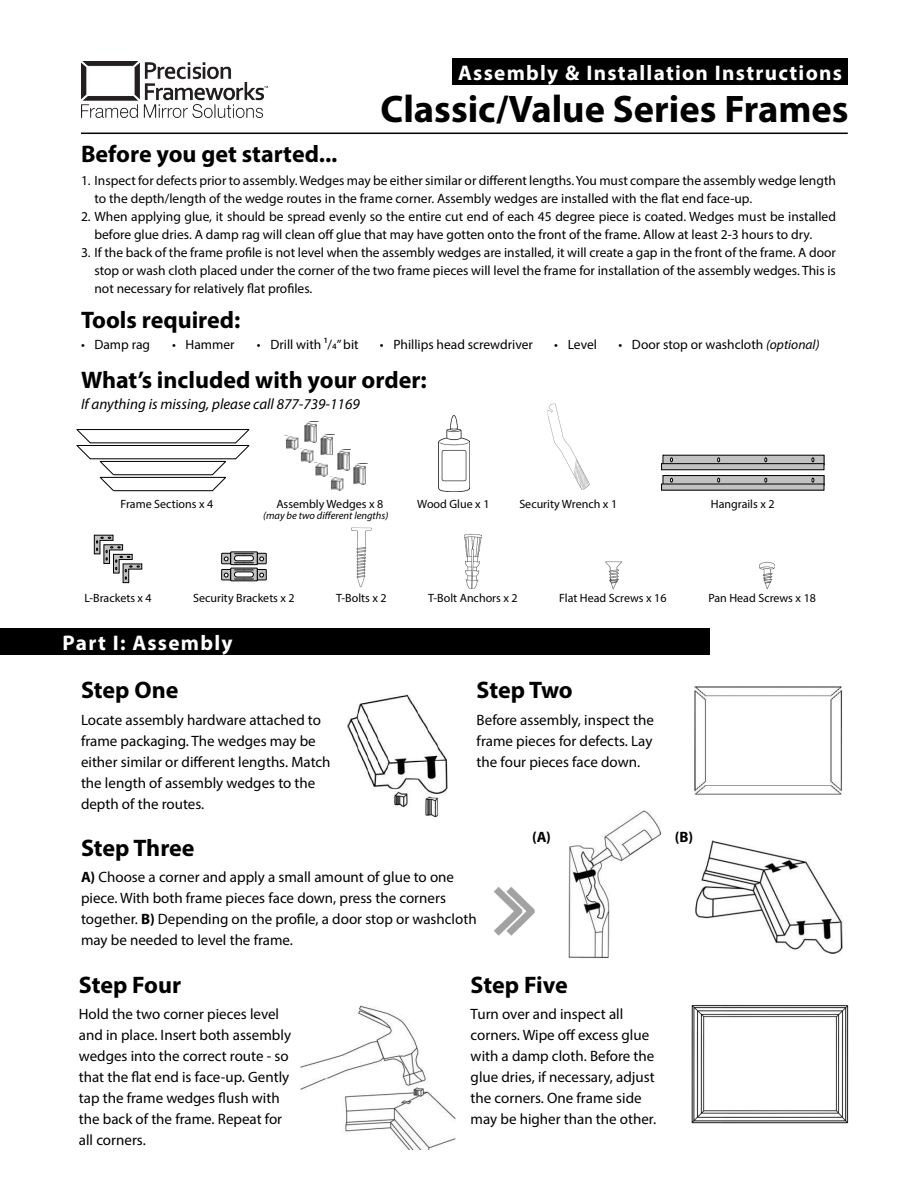
<style>
.page{position:relative;width:918px;height:1188px;background:#fff}
.page>*{position:absolute;margin:0;border:0;box-sizing:border-box;transform-origin:0 0}
.t1{font:700 38.55px "Myriad Pro";color:#000}
.t2{font:700 24px "Myriad Pro";color:#000}
.t3{font:700 21.15px "Myriad Pro";letter-spacing:.06em;color:#fff}
.t4{font:15px/21px "Myriad Pro";color:#000}
.t5{font:italic 15px "Myriad Pro";color:#000}
.t6{font:700 15px "Myriad Pro";color:#000}
.t7{font:13.5px/18px "Myriad Pro";color:#000}
.t8{font:12px "Myriad Pro";color:#000}
.t9{font:italic 10.5px "Myriad Pro";color:#000}
.s1{font-style:italic}
.s2{font-weight:700}
</style>
<div class="page">
<img style="left:81px;top:61px;width:187px;height:56px">
<div style="left:453px;top:58px;width:395px;height:27px;background:#000"></div>
<hr style="left:81px;top:133px;width:767px;height:1px;background:#000">
<img style="left:347px;top:694px;width:101px;height:123px">
<img style="left:694px;top:686px;width:148px;height:109px">
<img style="left:568px;top:810px;width:93px;height:148px">
<img style="left:691px;top:1005px;width:158px;height:119px">
<img style="left:300px;top:1005px;width:156px;height:145px">
<img style="left:494px;top:887px;width:41px;height:49px">
<img style="left:695px;top:840px;width:148px;height:114px">
<div style="left:0;top:628px;width:710px;height:27px;background:#000"></div>
<hr style="left:100px;top:461px;width:126px;height:1px;background:#000">
<hr style="left:114px;top:474px;width:98px;height:1px;background:#000">
<hr style="left:100px;top:477px;width:126px;height:1px;background:#000">
<hr style="left:114px;top:490px;width:98px;height:1px;background:#000">
<svg style="left:211px;top:460px;width:15px;height:32px"></svg>
<svg style="left:99px;top:460px;width:16px;height:32px"></svg>
<hr style="left:77px;top:445px;width:172px;height:1px;background:#000">
<hr style="left:90px;top:458px;width:146px;height:1px;background:#000">
<hr style="left:77px;top:429px;width:172px;height:1px;background:#000">
<hr style="left:90px;top:442px;width:146px;height:1px;background:#000">
<svg style="left:234px;top:429px;width:16px;height:31px"></svg>
<svg style="left:76px;top:429px;width:16px;height:31px"></svg>
<img style="left:304px;top:422px;width:13px;height:20px">
<img style="left:285px;top:436px;width:14px;height:14px">
<img style="left:320px;top:434px;width:15px;height:21px">
<img style="left:299px;top:448px;width:15px;height:15px">
<img style="left:334px;top:450px;width:16px;height:20px">
<img style="left:314px;top:462px;width:14px;height:15px">
<img style="left:353px;top:464px;width:13px;height:20px">
<img style="left:329px;top:476px;width:15px;height:15px">
<img style="left:438px;top:416px;width:32px;height:75px">
<img style="left:547px;top:403px;width:43px;height:87px">
<div style="left:663px;top:455px;width:161px;height:10px;background:#c2c2c2"></div>
<div style="left:663px;top:455px;width:161px;height:10px;border:1px solid #000"></div>
<div style="left:662px;top:464px;width:162px;height:6px;background:#c2c2c2"></div>
<div style="left:661px;top:463px;width:163px;height:7px;border:1px solid #000"></div>
<div style="left:663px;top:476px;width:161px;height:9px;background:#c2c2c2"></div>
<div style="left:663px;top:475px;width:161px;height:10px;border:1px solid #000"></div>
<div style="left:662px;top:484px;width:162px;height:6px;background:#c2c2c2"></div>
<svg style="left:670px;top:478px;width:3px;height:4px"></svg>
<svg style="left:94px;top:535px;width:48px;height:48px"></svg>
<div style="left:230px;top:568px;width:28px;height:13px;border:1px solid #000"></div>
<div style="left:230px;top:552px;width:28px;height:13px;border:1px solid #000"></div>
<svg style="left:221px;top:553px;width:46px;height:27px"></svg>
<img style="left:351px;top:527px;width:21px;height:61px">
<img style="left:464px;top:534px;width:18px;height:55px">
<img style="left:605px;top:561px;width:17px;height:18px">
<img style="left:609px;top:579px;width:10px;height:11px">
<img style="left:759px;top:561px;width:16px;height:18px">
<img style="left:763px;top:579px;width:10px;height:11px">
<p class="t3" style="left:458px;top:59px;width:385px">Assembly &amp; Installation Instructions</p>
<p class="t1" style="left:381px;top:84px;width:470px">Classic/Value Series Frames</p>
<p class="t2" style="left:81px;top:139px;width:258px">Before you get started...</p>
<p class="t7" style="left:94px;top:171px;width:743px;text-indent:-14px">1. Inspect for defects prior to assembly. Wedges may be either similar or different lengths. You must compare the assembly wedge length to the depth/length of the wedge routes in the frame corner. Assembly wedges are installed with the flat end face-up.</p>
<p class="t7" style="left:94px;top:207px;width:743px;text-indent:-14px">2. When applying glue, it should be spread evenly so the entire cut end of each 45 degree piece is coated. Wedges must be installed before glue dries. A damp rag will clean off glue that may have gotten onto the front of the frame. Allow at least 2-3 hours to dry.</p>
<p class="t7" style="left:94px;top:243px;width:743px;text-align:justify;text-indent:-14px">3. If the back of the frame profile is not level when the assembly wedges are installed, it will create a gap in the front of the frame. A door stop or wash cloth placed under the corner of the two frame pieces will level the frame for installation of the assembly wedges. This is not necessary for relatively flat profiles.</p>
<p class="t2" style="left:81px;top:304px;width:161px">Tools required:</p>
<p class="t7" style="left:81px;top:335px;width:71px">• Damp rag</p>
<p class="t7" style="left:172px;top:335px;width:64px">• Hammer</p>
<p class="t7" style="left:257px;top:335px;width:103px">• Drill with 1/4” bit</p>
<p class="t7" style="left:380px;top:335px;width:154px">• Phillips head screwdriver</p>
<p class="t7" style="left:554px;top:335px;width:44px">• Level</p>
<p class="t7" style="left:618px;top:335px;width:203px">• Door stop or washcloth <span class="s1">(optional)</span></p>
<p class="t2" style="left:81px;top:364px;width:347px">What’s included with your order:</p>
<p class="t5" style="left:81px;top:395px;width:280px">If anything is missing, please call 877-739-1169</p>
<p class="t8" style="left:121px;top:496px;width:94px">Frame Sections x 4</p>
<p class="t8" style="left:276px;top:496px;width:109px">Assembly Wedges x 8</p>
<p class="t9" style="left:263px;top:509px;width:127px">(may be two different lengths)</p>
<p class="t8" style="left:417px;top:496px;width:74px">Wood Glue x 1</p>
<p class="t8" style="left:519px;top:496px;width:99px">Security Wrench x 1</p>
<p class="t8" style="left:711px;top:496px;width:65px">Hangrails x 2</p>
<p class="t8" style="left:84px;top:590px;width:69px">L-Brackets x 4</p>
<p class="t8" style="left:193px;top:590px;width:103px">Security Brackets x 2</p>
<p class="t8" style="left:336px;top:591px;width:52px">T-Bolts x 2</p>
<p class="t8" style="left:428px;top:591px;width:91px">T-Bolt Anchors x 2</p>
<p class="t8" style="left:559px;top:591px;width:109px">Flat Head Screws x 16</p>
<p class="t8" style="left:708px;top:590px;width:109px">Pan Head Screws x 18</p>
<p class="t3" style="left:63px;top:629px;width:171px">Part I: Assembly</p>
<p class="t2" style="left:81px;top:674px;width:99px">Step One</p>
<p class="t4" style="left:81px;top:709px;width:251px">Locate assembly hardware attached to frame packaging. The wedges may be either similar or different lengths. Match the length of assembly wedges to the depth of the routes.</p>
<p class="t2" style="left:477px;top:674px;width:98px">Step Two</p>
<p class="t4" style="left:477px;top:709px;width:179px;text-align:justify">Before assembly, inspect the frame pieces for defects. Lay the four pieces face down.</p>
<p class="t6" style="left:532px;top:828px;width:20px">(A)</p>
<p class="t6" style="left:675px;top:828px;width:20px">(B)</p>
<p class="t2" style="left:81px;top:833px;width:115px">Step Three</p>
<p class="t4" style="left:81px;top:866px;width:397px"><span class="s2">A)</span> Choose a corner and apply a small amount of glue to one piece. With both frame pieces face down, press the corners together. <span class="s2">B)</span> Depending on the profile, a door stop or washcloth may be needed to level the frame.</p>
<p class="t2" style="left:79px;top:969px;width:104px">Step Four</p>
<p class="t4" style="left:79px;top:1004px;width:214px">Hold the two corner pieces level and in place. Insert both assembly wedges into the correct route - so that the flat end is face-up. Gently tap the frame wedges flush with the back of the frame. Repeat for all corners.</p>
<p class="t2" style="left:471px;top:969px;width:99px">Step Five</p>
<p class="t4" style="left:471px;top:1004px;width:187px">Turn over and inspect all corners. Wipe off excess glue with a damp cloth. Before the glue dries, if necessary, adjust the corners. One frame side may be higher than the other.</p>
</div>
